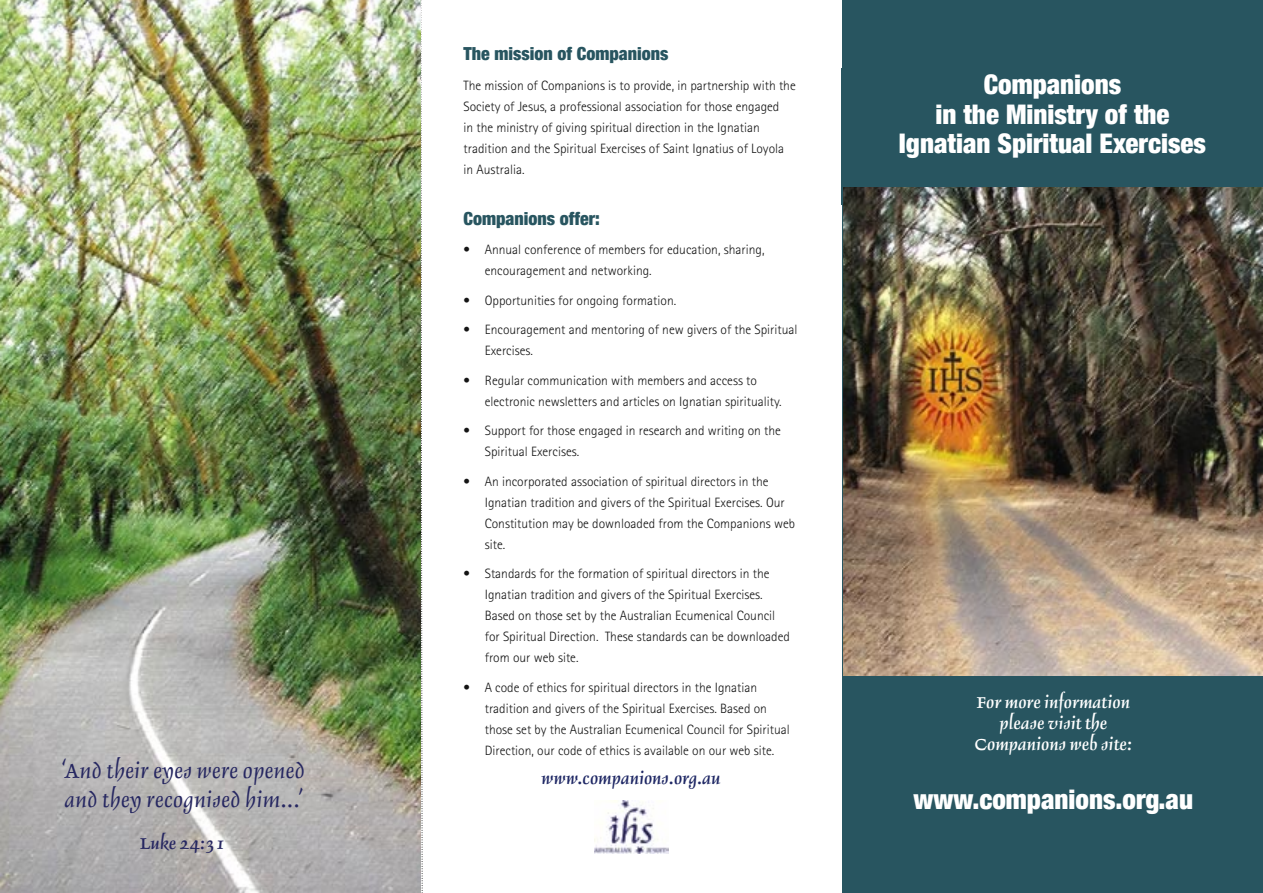
<style>
.page{position:relative;width:1263px;height:893px;background:#fff}
.page>*{position:absolute;margin:0;border:0;box-sizing:border-box;transform-origin:0 0}
._1page_h2{font:900 condensed 27px "Helvetica Neue";color:#fff}
.Heading_1{font:27px "Delphin I";color:#262761}
._1_under_ihs{font:21px/21px "Delphin II";color:#fff;text-align:center}
.title_ID{font:21px "Delphin II";color:#1f2865}
.title_ID-2{font:21px "Delphin II";color:#262761}
.Heading_2{font:900 condensed 18px "Helvetica Neue";color:#285560}
.Body_Text{font:300 13.5px/21px "Rotis Sans Serif";color:#141414}
</style>
<div class="page">
<div style="left:842px;top:0;width:421px;height:893px;background:#285560"></div>
<svg style="left:421px;top:0;width:2px;height:893px"></svg>
<img style="left:594px;top:801px;width:75px;height:52px">
<img style="left:844px;top:188px;width:419px;height:487px">
<img style="left:0;top:0;width:421px;height:893px">
<p class="Heading_1" style="left:61px;top:757px;width:246px">‘And their eyes were opened</p>
<p class="Heading_1" style="left:64px;top:786px;width:241px">and they recognised him...’</p>
<p class="title_ID-2" style="left:140px;top:833px;width:87px">Luke 24:31</p>
<p class="Heading_2" style="left:463px;top:43px;width:207px">The mission of Companions</p>
<p class="Body_Text" style="left:463px;top:74px;width:334px">The mission of Companions is to provide, in partnership with the Society of Jesus, a professional association for those engaged<br>in the ministry of giving spiritual direction in the Ignatian tradition and the Spiritual Exercises of Saint Ignatius of Loyola in Australia.</p>
<p class="Heading_2" style="left:463px;top:207px;width:138px">Companions offer:</p>
<p class="Body_Text" style="left:485px;top:239px;width:281px;text-indent:-21px">• Annual conference of members for education, sharing, encouragement and networking.</p>
<p class="Body_Text" style="left:463px;top:290px;width:214px">• Opportunities for ongoing formation.</p>
<p class="Body_Text" style="left:485px;top:319px;width:314px;text-indent:-21px">• Encouragement and mentoring of new givers of the Spiritual<br>Exercises.</p>
<p class="Body_Text" style="left:485px;top:370px;width:298px;text-indent:-21px">• Regular communication with members and access to electronic newsletters and articles on Ignatian spirituality.</p>
<p class="Body_Text" style="left:485px;top:420px;width:298px;text-indent:-21px">• Support for those engaged in research and writing on the<br>Spiritual Exercises.</p>
<p class="Body_Text" style="left:485px;top:471px;width:312px;text-indent:-21px">• An incorporated association of spiritual directors in the Ignatian tradition and givers of the Spiritual Exercises. Our Constitution may be downloaded from the Companions web site.</p>
<p class="Body_Text" style="left:485px;top:563px;width:307px;text-indent:-21px">• Standards for the formation of spiritual directors in the Ignatian tradition and givers of the Spiritual Exercises.<br>Based on those set by the Australian Ecumenical Council for Spiritual Direction. These standards can be downloaded from our web site.</p>
<p class="Body_Text" style="left:485px;top:677px;width:306px;text-indent:-21px">• A code of ethics for spiritual directors in the Ignatian tradition and givers of the Spiritual Exercises. Based on those set by the Australian Ecumenical Council for Spiritual Direction, our code of ethics is available on our web site.</p>
<p class="title_ID" style="left:541px;top:768px;width:181px">www.companions.org.au</p>
<p class="_1page_h2" style="left:984px;top:68px;width:139px">Companions</p>
<p class="_1page_h2" style="left:935px;top:98px;width:236px">in the Ministry of the</p>
<p class="_1page_h2" style="left:899px;top:127px;width:309px">Ignatian Spiritual Exercises</p>
<p class="_1_under_ihs" style="left:974px;top:692px;width:160px">For more information please visit the<br>Companions web site:</p>
<p class="_1page_h2" style="left:913px;top:783px;width:281px">www.companions.org.au</p>
</div>
